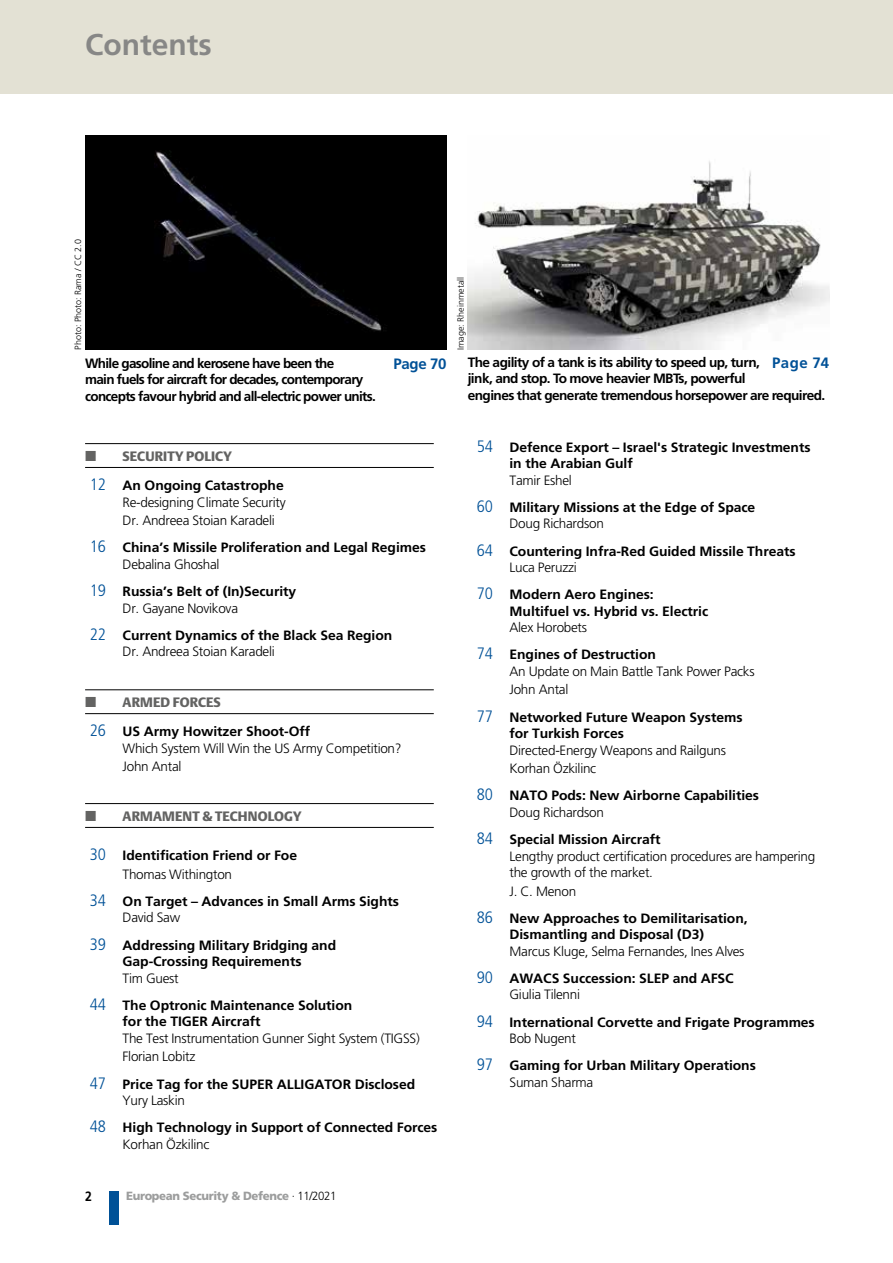
<style>
.page{position:relative;width:893px;height:1263px;background:#fff}
.page>*{position:absolute;margin:0;border:0;box-sizing:border-box;transform-origin:0 0}
.t1{font:700 30px "Frutiger LT Pro";color:#878786}
.t2{font:700 15px "Frutiger LT Pro";letter-spacing:-.01em;color:#005197}
.t3{font:700 13.5px/16.5px "Frutiger";letter-spacing:-.005em;color:#000}
.t4{font:300 13.5px/16.5px "Frutiger LT Pro";letter-spacing:-.02em;color:#000}
.t5{font:700 13.5px/16.5px "Frutiger";letter-spacing:-.04em;color:#000}
.t6{font:700 13.5px/16.5px "Frutiger";letter-spacing:-.05em;color:#000}
.t7{font:13.5px "DTL Argo T Black";letter-spacing:.01em;color:#636362}
.t8{font:700 13.5px "Frutiger";letter-spacing:-.005em;color:#000;scale:.9 1}
.t9{font:900 11.85px "Frutiger LT Pro";letter-spacing:-.03em;color:#9c9d9d;scale:.96 1}
.t10{font:300 9px "Frutiger";color:#000}
.s1{font-family:"DTL Argo T Black";font-weight:400;color:#636362}
.s2{font-weight:300;font-stretch:condensed;font-size:16.5px;color:#005197}
.s3{font-family:"Frutiger LT Pro";font-weight:300}
.s4{font-family:"Frutiger";font-stretch:condensed;font-size:16.5px;color:#005197}
.s5{font-family:"Frutiger";font-weight:700}
.s6{font-weight:300;color:#000}
</style>
<div class="page">
<div style="left:109px;top:1191px;width:10px;height:33px;background:#005197"></div>
<img style="left:468px;top:161px;width:361px;height:189px">
<div style="left:85px;top:135px;width:361px;height:215px;background:#000"></div>
<hr style="left:85px;top:443px;width:349px;height:1px;background:#000">
<hr style="left:85px;top:467px;width:349px;height:1px;background:#000">
<hr style="left:85px;top:689px;width:349px;height:1px;background:#000">
<hr style="left:85px;top:713px;width:349px;height:1px;background:#000">
<hr style="left:85px;top:803px;width:349px;height:1px;background:#000">
<hr style="left:85px;top:827px;width:349px;height:1px;background:#000">
<div style="left:0;top:0;width:893px;height:94px;background:#e3e1d4"></div>
<p class="t1" style="left:85px;top:27px;width:128px">Contents</p>
<p class="t10" style="left:73px;top:350px;width:112px;rotate:-90deg">Photo: Photo: Rama / CC 2.0</p>
<p class="t6" style="left:85px;top:355px;width:292px">While gasoline and kerosene have been the<br>main fuels for aircraft for decades, contemporary concepts favour hybrid and all-electric power units.</p>
<p class="t2" style="left:393px;top:355px;width:55px">Page 70</p>
<p class="t10" style="left:456px;top:350px;width:75px;rotate:-90deg">Image: Rheinmetall</p>
<p class="t5" style="left:468px;top:354px;width:359px">The agility of a tank is its ability to speed up, turn,<br>jink, and stop. To move heavier MBTs, powerful<br>engines that generate tremendous horsepower are required.</p>
<p class="t2" style="left:772px;top:354px;width:59px">Page 74</p>
<p class="t3" style="left:90px;top:442px;width:195px;line-height:29.2px;text-indent:33px"><span class="s1">SECURITY POLICY<br></span><span class="s2">12</span> An Ongoing Catastrophe</p>
<p class="t4" style="left:123px;top:493px;width:165px;line-height:18.6px">Re-designing Climate Security<br>Dr. Andreea Stoian Karadeli</p>
<p class="t3" style="left:123px;top:539px;width:305px;text-indent:-33px"><span class="s2">16</span> China’s Missile Proliferation and Legal Regimes<br><span class="s3">Debalina Ghoshal</span></p>
<p class="t3" style="left:123px;top:583px;width:175px;text-indent:-33px"><span class="s2">19</span> Russia’s Belt of (In)Security<br><span class="s3">Dr. Gayane Novikova</span></p>
<p class="t3" style="left:123px;top:627px;width:271px;text-indent:-33px"><span class="s2">22</span> Current Dynamics of the Black Sea Region<br><span class="s3">Dr. Andreea Stoian Karadeli</span></p>
<p class="t3" style="left:90px;top:688px;width:222px;line-height:29.2px;text-indent:33px"><span class="s1">ARMED FORCES<br></span><span class="s2">26</span> US Army Howitzer Shoot-Off</p>
<p class="t4" style="left:123px;top:739px;width:281px;line-height:18.6px">Which System Will Win the US Army Competition?<br>John Antal</p>
<p class="t7" style="left:123px;top:808px;width:180px">ARMAMENT &amp; TECHNOLOGY</p>
<p class="t3" style="left:123px;top:846px;width:176px;line-height:18.6px;text-indent:-33px"><span class="s2">30</span> Identification Friend or Foe<br><span class="s3">Thomas Withington</span></p>
<p class="t3" style="left:123px;top:893px;width:278px;text-indent:-33px"><span class="s2">34</span> On Target – Advances in Small Arms Sights<br><span class="s3">David Saw</span></p>
<p class="t3" style="left:123px;top:937px;width:215px;text-indent:-33px"><span class="s2">39</span> Addressing Military Bridging and<br>Gap-Crossing Requirements<br><span class="s3">Tim Guest</span></p>
<p class="t3" style="left:123px;top:997px;width:299px;text-indent:-33px"><span class="s2">44</span> The Optronic Maintenance Solution<br>for the TIGER Aircraft<br><span class="s3">The Test Instrumentation Gunner Sight System (TIGSS)</span></p>
<p class="t3" style="left:90px;top:1043px;width:327px;line-height:27.2px;text-indent:33px"><span class="s3">Florian Lobitz<br></span><span class="s2">47</span> Price Tag for the SUPER ALLIGATOR Disclosed</p>
<p class="t3" style="left:90px;top:1087px;width:349px;line-height:27.2px;text-indent:33px"><span class="s3">Yury Laskin<br></span><span class="s2">48</span> High Technology in Support of Connected Forces</p>
<p class="t4" style="left:123px;top:1136px;width:88px">Korhan Özkilinc</p>
<p class="t3" style="left:509px;top:439px;width:303px;text-indent:-33px"><span class="s2">54</span> Defence Export – Israel's Strategic Investments in the Arabian Gulf<br><span class="s3">Tamir Eshel</span></p>
<p class="t3" style="left:509px;top:499px;width:247px;text-indent:-33px"><span class="s2">60</span> Military Missions at the Edge of Space<br><span class="s3">Doug Richardson</span></p>
<p class="t3" style="left:509px;top:543px;width:288px;text-indent:-33px"><span class="s2">64</span> Countering Infra-Red Guided Missile Threats<br><span class="s3">Luca Peruzzi</span></p>
<p class="t3" style="left:509px;top:586px;width:200px;text-indent:-33px"><span class="s2">70</span> Modern Aero Engines:<br>Multifuel vs. Hybrid vs. Electric<br><span class="s3">Alex Horobets</span></p>
<p class="t4" style="left:509px;top:646px;width:247px;text-indent:-33px"><span class="s4">74</span> <span class="s5">Engines of Destruction<br></span>An Update on Main Battle Tank Power Packs</p>
<p class="t3" style="left:477px;top:676px;width:267px;line-height:27.2px;text-indent:33px"><span class="s3">John Antal<br></span><span class="s2">77</span> Networked Future Weapon Systems</p>
<p class="t4" style="left:509px;top:725px;width:218px"><span class="s5">for Turkish Forces<br></span>Directed-Energy Weapons and Railguns</p>
<p class="t3" style="left:477px;top:755px;width:284px;line-height:27.2px;text-indent:33px"><span class="s3">Korhan Özkilinc<br></span><span class="s2">80</span> NATO Pods: New Airborne Capabilities</p>
<p class="t3" style="left:477px;top:799px;width:185px;line-height:27.2px;text-indent:33px"><span class="s3">Doug Richardson<br></span><span class="s2">84</span> Special Mission Aircraft</p>
<p class="t4" style="left:509px;top:848px;width:307px">Lengthy product certification procedures are hampering the growth of the market.</p>
<p class="t3" style="left:477px;top:877px;width:272px;line-height:27.2px;text-indent:33px"><span class="s3">J. C. Menon<br></span><span class="s2">86</span> New Approaches to Demilitarisation,</p>
<p class="t4" style="left:509px;top:926px;width:237px"><span class="s5">Dismantling and Disposal (D3)<br></span>Marcus Kluge, Selma Fernandes, Ines Alves</p>
<p class="t3" style="left:509px;top:970px;width:226px;text-indent:-33px"><span class="s2">90</span> AWACS Succession: SLEP and AFSC<br><span class="s3">Giulia Tilenni</span></p>
<p class="t3" style="left:509px;top:1014px;width:307px;text-indent:-33px"><span class="s2">94</span> International Corvette and Frigate Programmes<br><span class="s3">Bob Nugent</span></p>
<p class="t3" style="left:509px;top:1057px;width:248px;text-indent:-33px"><span class="s2">97</span> Gaming for Urban Military Operations<br><span class="s3">Suman Sharma</span></p>
<p class="t8" style="left:85px;top:1189px;width:9px">2</p>
<p class="t9" style="left:126px;top:1189px;width:220px">European Security &amp; Defence <span class="s6">· 11/2021</span></p>
</div>
